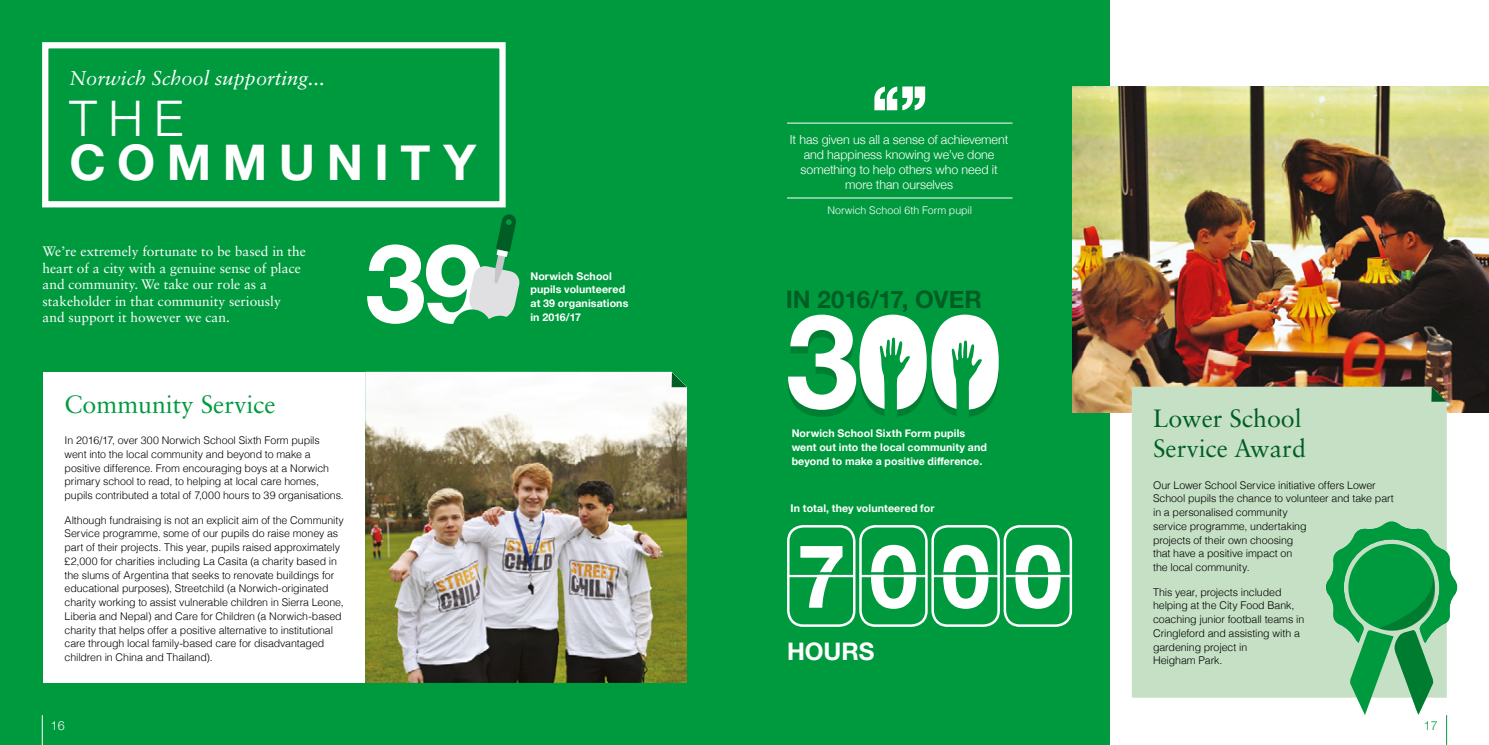
<style>
.page{position:relative;width:1489px;height:745px;background:#fff}
.page>*{position:absolute;margin:0;border:0;box-sizing:border-box;transform-origin:0 0}
.t1{font:700 109.12px "Helvetica Neue";color:#fff}
.t2{font:700 88px "Helvetica Neue";color:#fff}
.t3{font:700 49px "Helvetica Neue";letter-spacing:.235em;color:#fff}
.t4{font:300 49px "Helvetica Neue";color:#fff}
.t5{font:25px/30px "Sabon LT Std";color:#005e24}
.t6{font:25px "Sabon LT Std";color:#009a3e}
.t7{font:700 24.12px "Helvetica Neue";letter-spacing:-.005em;color:#005e24}
.t8{font:700 24.12px "Helvetica Neue";color:#fff}
.t9{font:italic 20px "Sabon LT Std";color:#fff}
.t10{font:13.75px/16.5px "Sabon LT Std";color:#fff}
.t11{font:300 12.5px/15px "Helvetica Neue";letter-spacing:-.005em;color:#fff;text-align:center}
.t12{font:300 12.5px "Helvetica Neue";color:#009a3e}
.t13{font:300 10.62px/13.8px "Helvetica";letter-spacing:-.01em;color:#000}
.t14{font:700 10.62px/13.8px "Helvetica Neue";letter-spacing:.01em;color:#fff}
.t15{font:300 10.62px "Helvetica";letter-spacing:-.005em;color:#fff}
</style>
<div class="page">
<div style="left:0;top:0;width:744px;height:744px;background:#009a3e"></div>
<div style="left:42px;top:42px;width:463px;height:165px;border:6px solid #fff"></div>
<hr style="left:42px;top:714px;width:1px;height:30px;background:#fff">
<div style="left:43px;top:372px;width:322px;height:310px;background:#fff"></div>
<img style="left:365px;top:371px;width:322px;height:311px">
<svg style="left:671px;top:372px;width:16px;height:15px"></svg>
<svg style="left:469px;top:214px;width:51px;height:104px"></svg>
<div style="left:452px;top:309px;width:39px;height:39px;background:#009a3e;border-radius:50%"></div>
<div style="left:480px;top:315px;width:39px;height:39px;background:#009a3e;border-radius:50%"></div>
<div style="left:744px;top:0;width:365px;height:744px;background:#009a3e"></div>
<hr style="left:1446px;top:714px;width:1px;height:30px;background:#009a3e">
<hr style="left:788px;top:574px;width:66px;height:2px;background:#fff">
<hr style="left:860px;top:574px;width:66px;height:2px;background:#fff">
<hr style="left:932px;top:574px;width:66px;height:2px;background:#fff">
<hr style="left:1004px;top:574px;width:66px;height:2px;background:#fff">
<div style="left:787px;top:524px;width:68px;height:102px;border:2px solid #fff;border-radius:15px"></div>
<div style="left:859px;top:524px;width:68px;height:102px;border:2px solid #fff;border-radius:15px"></div>
<div style="left:931px;top:524px;width:68px;height:102px;border:2px solid #fff;border-radius:15px"></div>
<div style="left:1003px;top:524px;width:69px;height:102px;border:2px solid #fff;border-radius:15px"></div>
<svg style="left:788px;top:314px;width:210px;height:103px"></svg>
<svg style="left:874px;top:86px;width:51px;height:24px"></svg>
<hr style="left:787px;top:123px;width:225px;height:1px;background:#fff">
<hr style="left:787px;top:198px;width:225px;height:1px;background:#fff">
<img style="left:1072px;top:86px;width:416px;height:326px">
<div style="left:1131px;top:386px;width:315px;height:311px;background:#c5e0c4"></div>
<svg style="left:1431px;top:386px;width:15px;height:15px"></svg>
<svg style="left:1324px;top:520px;width:134px;height:194px;background:#63bb83"></svg>
<h3 class="t9" style="left:70px;top:66px;width:257px">Norwich School supporting...</h3>
<h3 class="t4" style="left:70px;top:79px;width:115px">THE</h3>
<h3 class="t3" style="left:70px;top:124px;width:408px">COMMUNITY</h3>
<p class="t10" style="left:43px;top:243px;width:265px">We’re extremely fortunate to be based in the heart of a city with a genuine sense of place and community. We take our role as a stakeholder in that community seriously and support it however we can.</p>
<h1 class="t1" style="left:365px;top:198px;width:121px">39</h1>
<h3 class="t6" style="left:65px;top:388px;width:213px">Community Service</h3>
<p class="t13" style="left:65px;top:432px;width:281px">In 2016/17, over 300 Norwich School Sixth Form pupils went into the local community and beyond to make a positive difference. From encouraging boys at a Norwich primary school to read, to helping at local care homes, pupils contributed a total of 7,000 hours to 39 organisations.</p>
<p class="t13" style="left:65px;top:512px;width:281px">Although fundraising is not an explicit aim of the Community Service programme, some of our pupils do raise money as part of their projects. This year, pupils raised approximately £2,000 for charities including La Casita (a charity based in the slums of Argentina that seeks to renovate buildings for educational purposes), Streetchild (a Norwich-originated charity working to assist vulnerable children in Sierra Leone, Liberia and Nepal) and Care for Children (a Norwich-based charity that helps offer a positive alternative to institutional care through local family-based care for disadvantaged children in China and Thailand).</p>
<p class="t14" style="left:530px;top:269px;width:99px">Norwich School pupils volunteered at 39 organisations</p>
<p class="t14" style="left:530px;top:310px;width:52px">in 2016/17</p>
<p class="t11" style="left:789px;top:131px;width:220px">It has given us all a sense of achievement and happiness knowing we’ve done something to help others who need it more than ourselves</p>
<p class="t15" style="left:827px;top:201px;width:146px">Norwich School 6th Form pupil</p>
<h3 class="t7" style="left:785px;top:280px;width:198px">IN 2016/17, OVER</h3>
<p class="t14" style="left:791px;top:426px;width:197px">Norwich School Sixth Form pupils went out into the local community and beyond to make a positive difference.</p>
<p class="t14" style="left:937px;top:454px;width:8px">f</p>
<p class="t14" style="left:790px;top:501px;width:145px">In total, they volunteered for</p>
<h2 class="t2" style="left:797px;top:507px;width:267px">7000</h2>
<h3 class="t8" style="left:787px;top:631px;width:89px">HOURS</h3>
<h3 class="t5" style="left:1152px;top:403px;width:154px">Lower School<br>Service Award</h3>
<p class="t13" style="left:1152px;top:477px;width:242px">Our Lower School Service initiative offers Lower School pupils the chance to volunteer and take part in a personalised community<br>service programme, undertaking<br>projects of their own choosing<br>that have a positive impact on<br>the local community.</p>
<p class="t13" style="left:1152px;top:584px;width:153px">This year, projects included helping at the City Food Bank, coaching junior football teams in<br>Cringleford and assisting with a gardening project in<br>Heigham Park.</p>
<p class="t11" style="left:51px;top:716px;width:15px">16</p>
<p class="t12" style="left:1423px;top:714px;width:15px">17</p>
</div>
